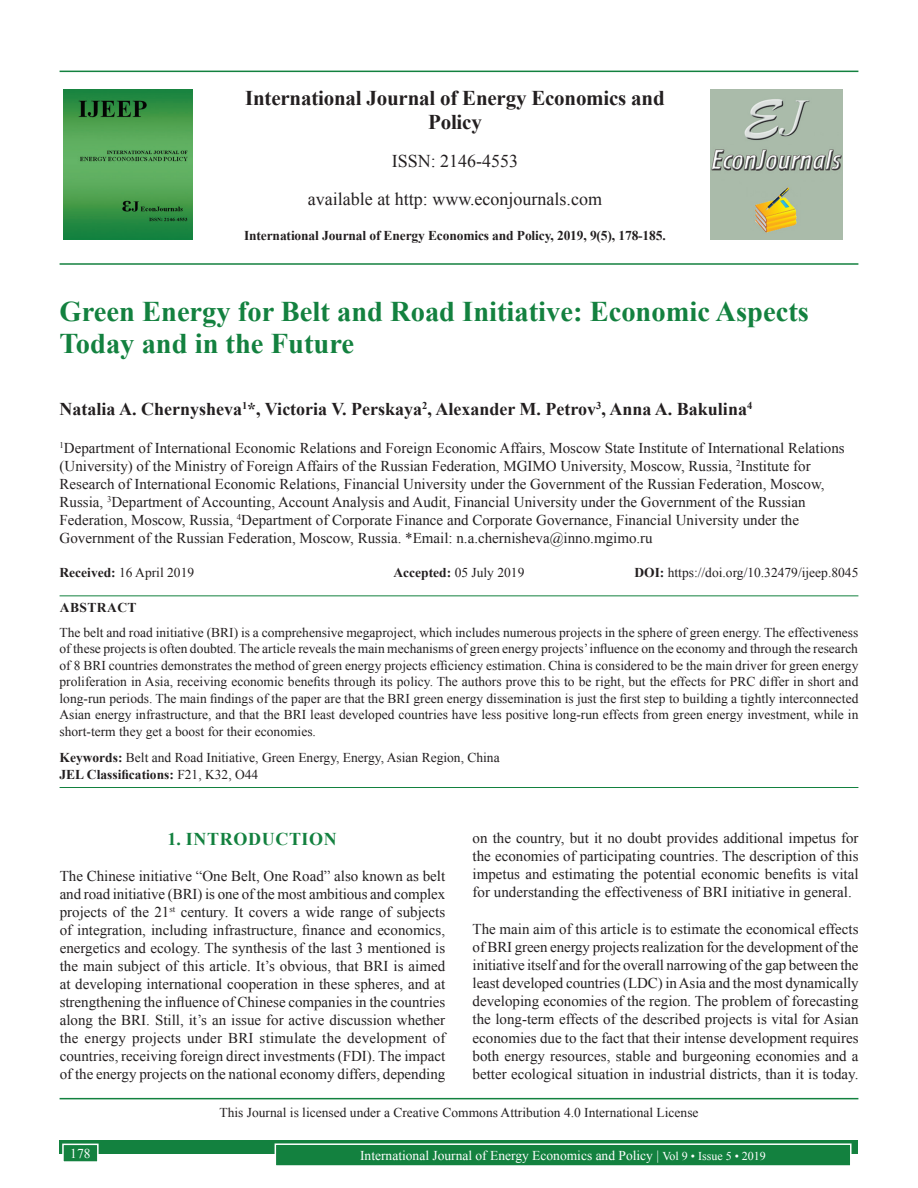
<style>
.page{position:relative;width:918px;height:1188px;background:#fff}
.page>*{position:absolute;margin:0;border:0;box-sizing:border-box;transform-origin:0 0}
.AT{font:700 28.5px/31.5px "Times New Roman";color:#13813f}
.Issue_details{font:700 21px/24px "Times New Roman";letter-spacing:-.01em;color:#231f20;text-align:center}
.AU{font:700 18px "Times New Roman";color:#231f20}
.Issue_details-2{font:18px "Times New Roman";color:#231f20}
.t1{font:700 18px "Times New Roman";letter-spacing:.035em;color:#13813f}
.TX{font:15px/18px "Times New Roman";color:#231f20;text-align:justify}
.AFF{font:15px/18px "Times New Roman";color:#231f20}
.ABS{font:13.5px/16.5px "Times New Roman";color:#231f20;text-align:justify}
.KWD{font:13.5px/16.2px "Times New Roman";color:#231f20}
.HIS{font:13.5px "Times New Roman";color:#231f20}
.CCA{font:13.5px "Times New Roman";color:#231f20}
.Folio{font:13.5px "Times New Roman";color:#fff}
.Issue_details-3{font:700 13.5px "Times New Roman";letter-spacing:-.01em;color:#231f20}
.ABSH{font:700 13.5px "Times New Roman";letter-spacing:.035em;color:#231f20}
.s1{font-weight:700}
.s2{font-size:12px}
</style>
<div class="page">
<div style="left:60px;top:1140px;width:798px;height:13px;background:#13813f"></div>
<div style="left:275px;top:1144px;width:576px;height:22px;background:#13813f"></div>
<div style="left:275px;top:1143px;width:577px;height:24px;border:2px solid #fff"></div>
<div style="left:63px;top:1144px;width:35px;height:18px;background:#13813f"></div>
<div style="left:62px;top:1144px;width:37px;height:19px;border:2px solid #fff"></div>
<hr style="left:60px;top:71px;width:798px;height:1px;background:#13813f">
<hr style="left:60px;top:263px;width:798px;height:2px;background:#13813f">
<img style="left:64px;top:89px;width:129px;height:151px">
<img style="left:711px;top:89px;width:132px;height:150px">
<hr style="left:60px;top:595px;width:798px;height:1px;background:#13813f">
<hr style="left:60px;top:787px;width:798px;height:1px;background:#13813f">
<hr style="left:60px;top:1098px;width:798px;height:1px;background:#13813f">
<p class="Issue_details" style="left:245px;top:85px;width:421px">International Journal of Energy Economics and<br>Policy</p>
<p class="Issue_details-2" style="left:392px;top:148px;width:128px">ISSN: 2146-4553</p>
<p class="Issue_details-2" style="left:308px;top:186px;width:296px">available at http: www.econjournals.com</p>
<p class="Issue_details-3" style="left:244px;top:226px;width:423px">International Journal of Energy Economics and Policy, 2019, 9(5), 178-185.</p>
<p class="AT" style="left:60px;top:295px;width:751px">Green Energy for Belt and Road Initiative: Economic Aspects<br>Today and in the Future</p>
<p class="AU" style="left:60px;top:396px;width:694px">Natalia A. Chernysheva<sup>1</sup>*, Victoria V. Perskaya<sup>2</sup>, Alexander M. Petrov<sup>3</sup>, Anna A. Bakulina<sup>4</sup></p>
<p class="AFF" style="left:60px;top:438px;width:787px"><sup>1</sup>Department of International Economic Relations and Foreign Economic Affairs, Moscow State Institute of International Relations (University) of the Ministry of Foreign Affairs of the Russian Federation, MGIMO University, Moscow, Russia, <sup>2</sup>Institute for Research of International Economic Relations, Financial University under the Government of the Russian Federation, Moscow, Russia, <sup>3</sup>Department of Accounting, Account Analysis and Audit, Financial University under the Government of the Russian Federation, Moscow, Russia, <sup>4</sup>Department of Corporate Finance and Corporate Governance, Financial University under the Government of the Russian Federation, Moscow, Russia. *Email: n.a.chernisheva@inno.mgimo.ru</p>
<p class="HIS" style="left:60px;top:563px;width:136px"><span class="s1">Received:</span> 16 April 2019</p>
<p class="HIS" style="left:394px;top:563px;width:132px"><span class="s1">Accepted:</span> 05 July 2019</p>
<p class="HIS" style="left:634px;top:563px;width:226px"><span class="s1">DOI:</span> https://doi.org/10.32479/ijeep.8045</p>
<p class="ABSH" style="left:60px;top:597px;width:78px">ABSTRACT</p>
<p class="ABS" style="left:60px;top:624px;width:800px">The belt and road initiative (BRI) is a comprehensive megaproject, which includes numerous projects in the sphere of green energy. The effectiveness of these projects is often doubted. The article reveals the main mechanisms of green energy projects’ influence on the economy and through the research of 8 BRI countries demonstrates the method of green energy projects efficiency estimation. China is considered to be the main driver for green energy proliferation in Asia, receiving economic benefits through its policy. The authors prove this to be right, but the effects for PRC differ in short and long-run periods. The main findings of the paper are that the BRI green energy dissemination is just the first step to building a tightly interconnected Asian energy infrastructure, and that the BRI least developed countries have less positive long-run effects from green energy investment, while in short-term they get a boost for their economies.</p>
<p class="KWD" style="left:60px;top:749px;width:442px"><span class="s1">Keywords:</span> Belt and Road Initiative, Green Energy, Energy, Asian Region, China<br><span class="s1">JEL Classifications:</span> F21, K32, O44</p>
<p class="TX" style="left:473px;top:828px;width:387px">on the country, but it no doubt provides additional impetus for the economies of participating countries. The description of this impetus and estimating the potential economic benefits is vital for understanding the effectiveness of BRI initiative in general.</p>
<p class="TX" style="left:473px;top:919px;width:388px">The main aim of this article is to estimate the economical effects of BRI green energy projects realization for the development of the initiative itself and for the overall narrowing of the gap between the least developed countries (LDC) in Asia and the most dynamically developing economies of the region. The problem of forecasting the long-term effects of the described projects is vital for Asian economies due to the fact that their intense development requires both energy resources, stable and burgeoning economies and a better ecological situation in industrial districts, than it is today.</p>
<p class="CCA" style="left:219px;top:1103px;width:481px">This Journal is licensed under a Creative Commons Attribution 4.0 International License</p>
<h1 class="t1" style="left:168px;top:826px;width:171px">1. INTRODUCTION</h1>
<p class="TX" style="left:60px;top:866px;width:387px">The Chinese initiative “One Belt, One Road” also known as belt and road initiative (BRI) is one of the most ambitious and complex projects of the 21<sup>st</sup> century. It covers a wide range of subjects of integration, including infrastructure, finance and economics, energetics and ecology. The synthesis of the last 3 mentioned is the main subject of this article. It’s obvious, that BRI is aimed at developing international cooperation in these spheres, and at strengthening the influence of Chinese companies in the countries along the BRI. Still, it’s an issue for active discussion whether the energy projects under BRI stimulate the development of countries, receiving foreign direct investments (FDI). The impact of the energy projects on the national economy differs, depending</p>
<p class="Folio" style="left:70px;top:1144px;width:22px">178</p>
<p class="Folio" style="left:360px;top:1146px;width:407px">International Journal of Energy Economics and Policy | <span class="s2">Vol 9 • Issue 5 • 2019</span></p>
</div>
